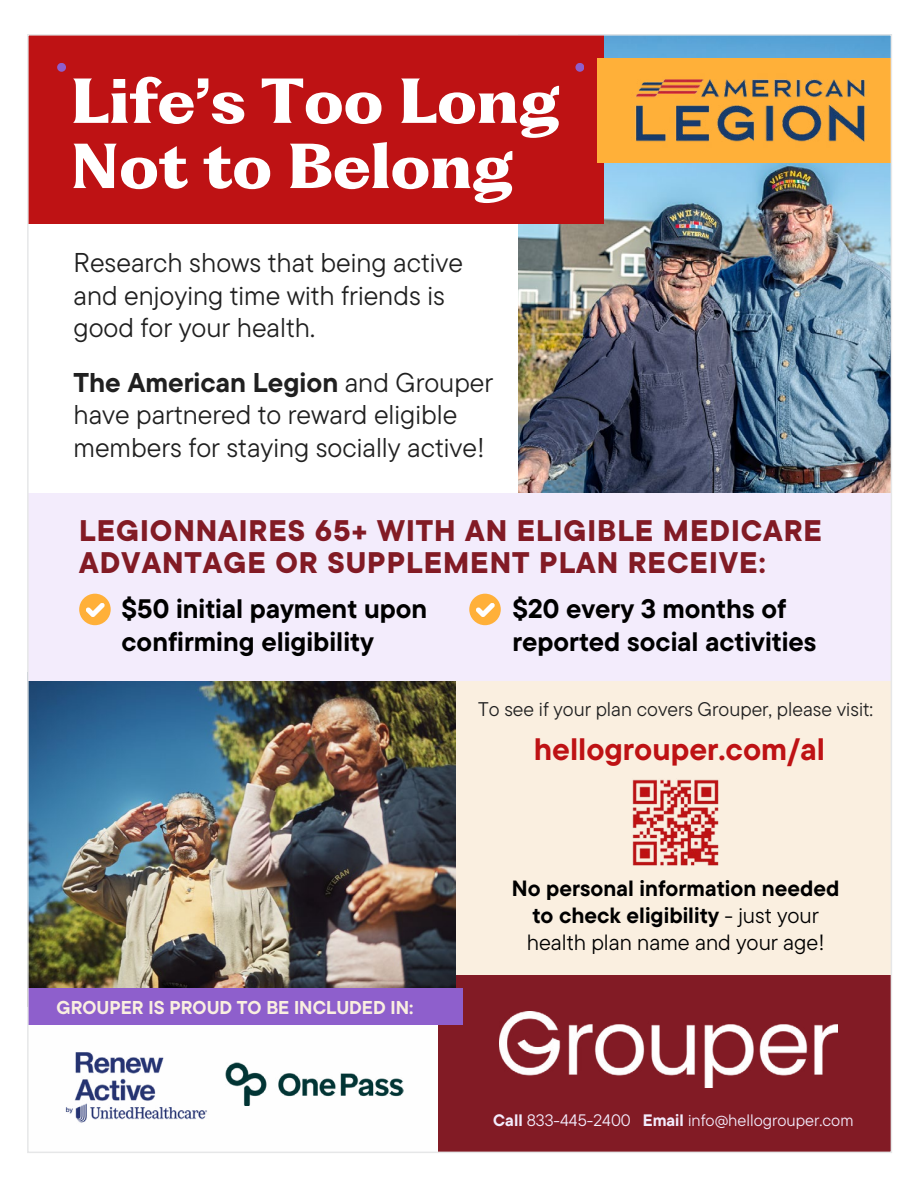
<style>
.page{position:relative;width:918px;height:1188px;background:#fff}
.page>*{position:absolute;margin:0;border:0;box-sizing:border-box;transform-origin:0 0}
.t1{font:800 58.65px/65.1px "PP Fragment Glare";color:#fff}
.t2{font:700 33.15px/31.3px "TT Commons";letter-spacing:.03em;color:#821b25}
.t3{font:700 31.05px "TT Commons Pro";color:#be1214}
.t4{font:27.15px/32.5px "TT Commons Pro";color:#202020}
.t5{font:700 26.7px/33px "TT Commons Pro";color:#000}
.t6{font:700 22.05px/27.2px "TT Commons Pro";color:#000;text-align:center}
.t7{font:19.8px "TT Commons Pro";color:#202020}
.t8{font:700 18.6px "TT Commons Pro";color:#faefe0}
.t9{font:16.65px "TT Commons Pro";color:#f3ecfc}
.s1{font-weight:700}
.s2{font-weight:400}
</style>
<div class="page">
<img style="left:518px;top:37px;width:371px;height:457px">
<div style="left:28px;top:35px;width:575px;height:189px;background:#be1214"></div>
<div style="left:57px;top:63px;width:9px;height:9px;background:#8e5fcc;border-radius:4px"></div>
<div style="left:575px;top:63px;width:9px;height:9px;background:#8e5fcc;border-radius:4px"></div>
<div style="left:431px;top:681px;width:460px;height:307px;background:#faefe0"></div>
<div style="left:38px;top:976px;width:853px;height:176px;background:#821b25"></div>
<img style="left:30px;top:681px;width:425px;height:307px">
<div style="left:28px;top:494px;width:863px;height:187px;background:#f3ecfc"></div>
<svg style="left:79px;top:594px;width:32px;height:31px"></svg>
<svg style="left:469px;top:594px;width:32px;height:31px"></svg>
<div style="left:597px;top:58px;width:294px;height:105px;background:#ffb039"></div>
<img style="left:499px;top:1012px;width:339px;height:75px">
<div style="left:28px;top:988px;width:410px;height:164px;background:#fefefe"></div>
<div style="left:28px;top:988px;width:435px;height:36px;background:#8e5fcc"></div>
<img style="left:226px;top:1063px;width:177px;height:43px">
<img style="left:65px;top:1052px;width:142px;height:71px">
<img style="left:632px;top:779px;width:87px;height:87px">
<img style="left:635px;top:79px;width:230px;height:63px">
<h1 class="t1" style="left:71px;top:73px;width:491px">Life’s Too Long<br>Not to Belong</h1>
<p class="t4" style="left:74px;top:247px;width:391px">Research shows that being active and enjoying time with friends is good for your health.</p>
<p class="t4" style="left:74px;top:366px;width:421px"><span class="s1">The American Legion</span> and Grouper have partnered to reward eligible members for staying socially active!</p>
<p class="t2" style="left:79px;top:514px;width:744px">LEGIONNAIRES 65+ WITH AN ELIGIBLE MEDICARE<br>ADVANTAGE OR SUPPLEMENT PLAN RECEIVE:</p>
<p class="t5" style="left:122px;top:592px;width:307px">$50 initial payment upon confirming eligibility</p>
<p class="t5" style="left:512px;top:592px;width:306px">$20 every 3 months of reported social activities</p>
<p class="t7" style="left:478px;top:695px;width:396px">To see if your plan covers Grouper, please visit:</p>
<p class="t3" style="left:534px;top:725px;width:293px">hellogrouper.com/al</p>
<p class="t8" style="left:56px;top:993px;width:358px">GROUPER IS PROUD TO BE INCLUDED IN:</p>
<p class="t6" style="left:512px;top:875px;width:329px">No personal information needed to check eligibility <span class="s2">- just your health plan name and your age!</span></p>
<p class="t9" style="left:493px;top:1109px;width:362px"><span class="s1">Call</span> 833-445-2400 <span class="s1">Email</span> info@hellogrouper.com</p>
</div>
